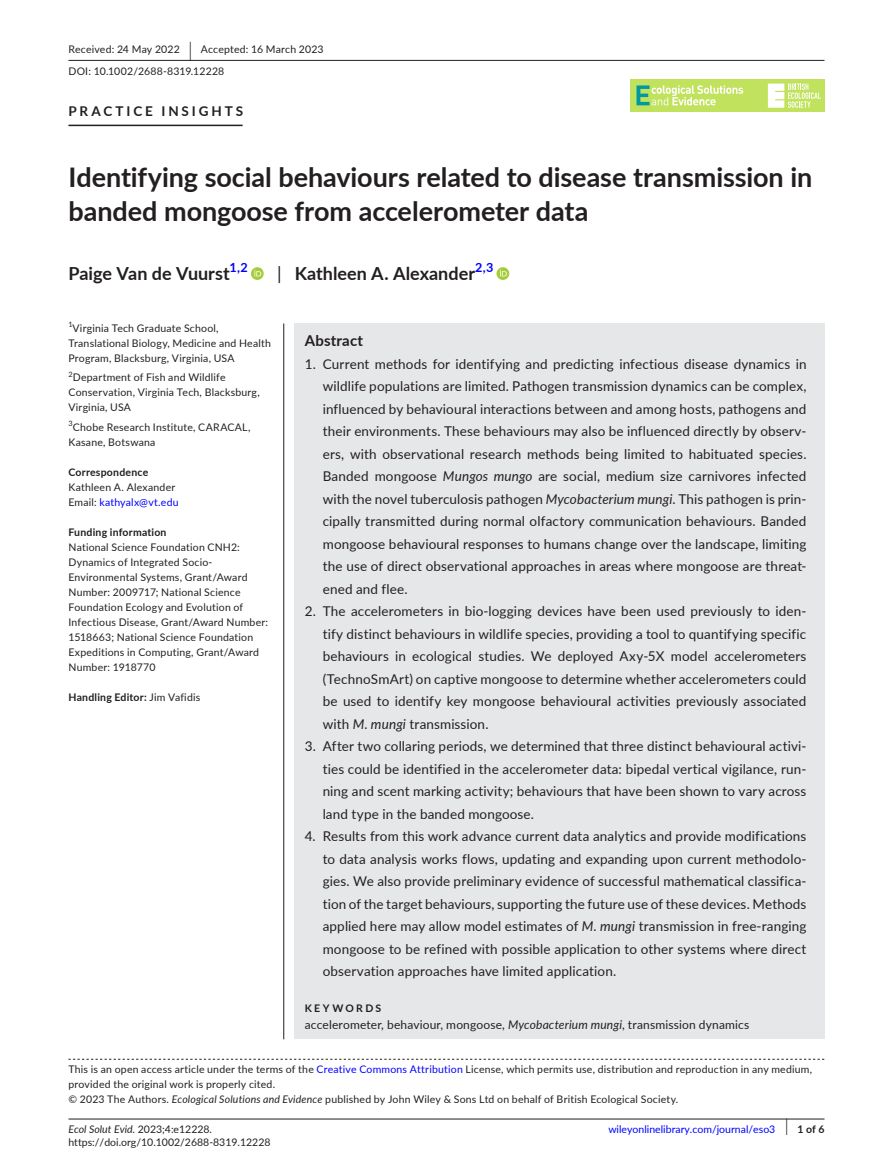
<style>
.page{position:relative;width:893px;height:1174px;background:#fff}
.page>*{position:absolute;margin:0;border:0;box-sizing:border-box;transform-origin:0 0}
.t1{font:700 27px/34.5px "Lato";letter-spacing:-.005em;color:#231f20}
.t2{font:700 18px "Lato";color:#231f20}
.t3{font:700 15px "Lato";letter-spacing:.015em;color:#231f20}
.t4{font:13.5px/22.5px "Lato";letter-spacing:.01em;color:#231f20;text-align:justify}
.t5{font:700 13.5px "Lato";letter-spacing:.215em;color:#231f20}
.t6{font:700 12.6px "Lato";color:#00f}
.t7{font:12px "Lato";letter-spacing:.015em;color:#231f20}
.t8{font:10.5px/15px "Lato";letter-spacing:.02em;color:#231f20}
.t9{font:700 10.5px "Lato";letter-spacing:.02em;color:#231f20}
.t10{font:10.5px "Lato";color:#231f20}
.t11{font:10.5px "Lato";color:#00f}
.t12{font:italic 10.5px "Lato";color:#231f20}
.t13{font:700 10.5px "Lato";letter-spacing:.22em;color:#231f20}
.t14{font:7.35px "Lato";color:#231f20}
.s1{font-size:19.65px}
.s2{font-weight:400}
.s3{color:#00f}
.s4{font-style:italic}
.s5{font-style:normal}
.s6{font-weight:400;font-size:17.4px}
</style>
<div class="page">
<hr style="left:68px;top:1118px;width:756px;height:1px;background:#231f20">
<div style="left:630px;top:79px;width:194px;height:33px;background:#c0e25c"></div>
<svg style="left:768px;top:84px;width:53px;height:24px"></svg>
<svg style="left:636px;top:85px;width:107px;height:20px"></svg>
<hr style="left:68px;top:60px;width:756px;height:1px;background:#231f20">
<hr style="left:68px;top:125px;width:175px;height:1px;background:#231f20">
<svg style="left:251px;top:267px;width:13px;height:13px"></svg>
<svg style="left:254px;top:269px;width:7px;height:7px"></svg>
<svg style="left:496px;top:267px;width:13px;height:13px"></svg>
<svg style="left:500px;top:269px;width:7px;height:7px"></svg>
<svg style="left:68px;top:1058px;width:756px;height:1px"></svg>
<div style="left:294px;top:323px;width:530px;height:716px;background:#e6e7e9"></div>
<hr style="left:283px;top:323px;width:1px;height:716px;background:#231f20">
<p class="t8" style="left:68px;top:38px;width:257px;line-height:21.8px">Received: 24 May 2022 <span class="s1">|</span> Accepted: 16 March 2023<br>DOI: 10.1002/2688-8319.12228</p>
<p class="t5" style="left:68px;top:101px;width:176px">PRACTICE INSIGHTS</p>
<h1 class="t1" style="left:68px;top:159px;width:745px">Identifying social behaviours related to disease transmission in banded mongoose from accelerometer data</h1>
<h2 class="t2" style="left:68px;top:260px;width:163px">Paige Van de Vuurst</h2>
<p class="t6" style="left:230px;top:258px;width:20px">1,2</p>
<h2 class="t2" style="left:277px;top:260px;width:199px"><span class="s2">|</span> Kathleen A. Alexander</h2>
<p class="t6" style="left:475px;top:258px;width:20px">2,3</p>
<p class="t14" style="left:68px;top:319px;width:6px">1</p>
<p class="t8" style="left:68px;top:320px;width:204px;text-indent:4px">Virginia Tech Graduate School,<br>Translational Biology, Medicine and Health<br>Program, Blacksburg, Virginia, USA</p>
<p class="t14" style="left:68px;top:369px;width:6px">2</p>
<p class="t8" style="left:68px;top:370px;width:193px;text-indent:4px">Department of Fish and Wildlife<br>Conservation, Virginia Tech, Blacksburg,<br>Virginia, USA</p>
<p class="t8" style="left:68px;top:419px;width:184px"><sup>3</sup>Chobe Research Institute, CARACAL,<br>Kasane, Botswana</p>
<p class="t9" style="left:68px;top:464px;width:81px">Correspondence</p>
<p class="t8" style="left:68px;top:479px;width:112px">Kathleen A. Alexander<br>Email: <span class="s3">kathyalx@vt.edu</span></p>
<p class="t9" style="left:68px;top:524px;width:100px">Funding information</p>
<p class="t8" style="left:68px;top:539px;width:201px">National Science Foundation CNH2:<br>Dynamics of Integrated Socio-Environmental Systems, Grant/Award Number: 2009717; National Science Foundation Ecology and Evolution of Infectious Disease, Grant/Award Number:<br>1518663; National Science Foundation Expeditions in Computing, Grant/Award Number: 1918770</p>
<p class="t9" style="left:68px;top:689px;width:133px">Handling Editor: <span class="s2">Jim Vafidis</span></p>
<p class="t3" style="left:305px;top:329px;width:60px">Abstract</p>
<p class="t4" style="left:323px;top:352px;width:485px;text-indent:-18px">1. Current methods for identifying and predicting infectious disease dynamics in wildlife populations are limited. Pathogen transmission dynamics can be complex, influenced by behavioural interactions between and among hosts, pathogens and their environments. These behaviours may also be influenced directly by observ&shy;ers, with observational research methods being limited to habituated species.<br>Banded mongoose <span class="s4">Mungos mungo</span> are social, medium size carnivores infected with the novel tuberculosis pathogen <span class="s4">Mycobacterium mungi</span>. This pathogen is prin&shy;cipally transmitted during normal olfactory communication behaviours. Banded mongoose behavioural responses to humans change over the landscape, limiting the use of direct observational approaches in areas where mongoose are threat&shy;ened and flee.</p>
<p class="t4" style="left:323px;top:599px;width:485px;text-indent:-18px">2. The accelerometers in bio-logging devices have been used previously to iden&shy;tify distinct behaviours in wildlife species, providing a tool to quantifying specific behaviours in ecological studies. We deployed Axy-5X model accelerometers (TechnoSmArt) on captive mongoose to determine whether accelerometers could be used to identify key mongoose behavioural activities previously associated with <span class="s4">M. mungi</span> transmission.</p>
<p class="t4" style="left:323px;top:734px;width:485px;text-indent:-18px">3. After two collaring periods, we determined that three distinct behavioural activi&shy;ties could be identified in the accelerometer data: bipedal vertical vigilance, run&shy;ning and scent marking activity; behaviours that have been shown to vary across land type in the banded mongoose.</p>
<p class="t4" style="left:323px;top:824px;width:485px;text-indent:-18px">4. Results from this work advance current data analytics and provide modifications to data analysis works flows, updating and expanding upon current methodolo&shy;gies. We also provide preliminary evidence of successful mathematical classifica&shy;tion of the target behaviours, supporting the future use of these devices. Methods applied here may allow model estimates of <span class="s4">M. mungi</span> transmission in free-ranging mongoose to be refined with possible application to other systems where direct observation approaches have limited application.</p>
<p class="t13" style="left:305px;top:1000px;width:78px">KEYWORDS</p>
<p class="t7" style="left:305px;top:1015px;width:446px">accelerometer, behaviour, mongoose, <span class="s4">Mycobacterium mungi</span>, transmission dynamics</p>
<p class="t8" style="left:68px;top:1061px;width:745px">This is an open access article under the terms of the <span class="s3">Creative Commons Attribution</span> License, which permits use, distribution and reproduction in any medium, provided the original work is properly cited.<br>© 2023 The Authors. <span class="s4">Ecological Solutions and Evidence</span> published by John Wiley &amp; Sons Ltd on behalf of British Ecological Society.</p>
<p class="t12" style="left:68px;top:1121px;width:145px">Ecol Solut Evid. <span class="s5">2023;4:e12228.</span></p>
<p class="t9" style="left:786px;top:1121px;width:40px"><span class="s6">|</span> 1 of 6</p>
<p class="t10" style="left:68px;top:1135px;width:204px">https://doi.org/10.1002/2688-8319.12228</p>
<p class="t11" style="left:608px;top:1121px;width:168px">wileyonlinelibrary.com/journal/eso3</p>
</div>
